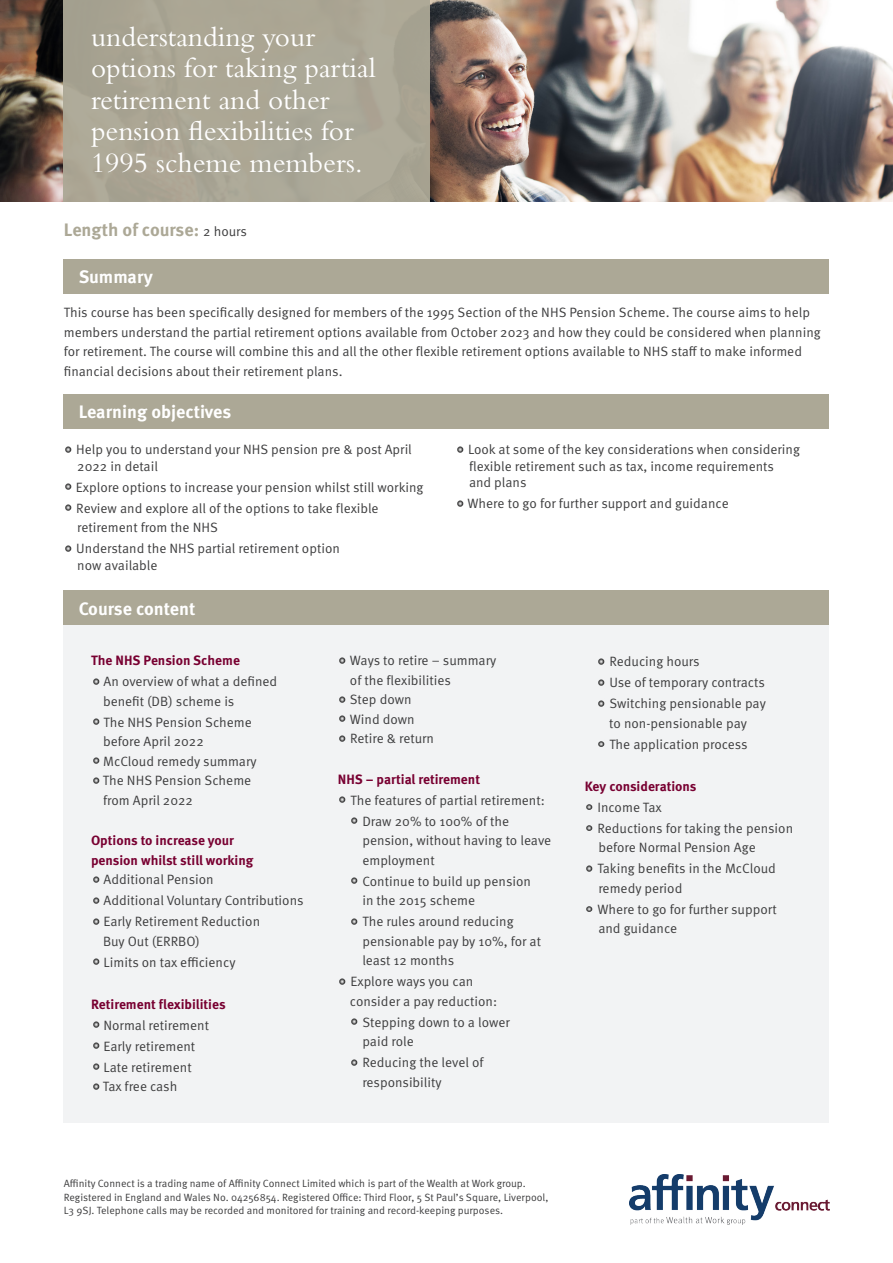
<style>
.page{position:relative;width:893px;height:1263px;background:#fff}
.page>*{position:absolute;margin:0;border:0;box-sizing:border-box;transform-origin:0 0}
.t1{font:29.25px/31.5px "Bembo Std";color:#fff}
.t2{font:700 18px "Meta Pro";color:#fff}
.t3{font:700 18px "Meta Pro";color:#aca896}
.t4{font:13.5px/19.5px "Meta Pro Norm";color:#3e3e3f}
.t5{font:700 13.5px/19.5px "Meta Pro";color:#780031}
.t6{font:10.5px/13.5px "Meta Pro Norm";color:#3e3e3f}
.s1{font-family:"Meta Pro Norm";font-weight:400;font-size:13.5px;color:#3e3e3f}
.s2{font-family:"Meta Pro Norm";font-weight:400;color:#3e3e3f}
</style>
<div class="page">
<img style="left:629px;top:1174px;width:200px;height:50px">
<img style="left:0;top:0;width:893px;height:202px">
<div style="left:64px;top:0;width:366px;height:202px;background:#aca896"></div>
<div style="left:64px;top:612px;width:765px;height:511px;background:#f2f3f4"></div>
<div style="left:64px;top:590px;width:765px;height:35px;background:#aca896"></div>
<div style="left:64px;top:259px;width:765px;height:35px;background:#aca896"></div>
<div style="left:64px;top:394px;width:765px;height:35px;background:#aca896"></div>
<svg style="left:93px;top:678px;width:7px;height:7px"></svg>
<svg style="left:93px;top:718px;width:7px;height:7px"></svg>
<svg style="left:93px;top:757px;width:7px;height:7px"></svg>
<svg style="left:93px;top:777px;width:7px;height:7px"></svg>
<svg style="left:93px;top:876px;width:7px;height:7px"></svg>
<svg style="left:93px;top:897px;width:7px;height:7px"></svg>
<svg style="left:93px;top:918px;width:7px;height:7px"></svg>
<svg style="left:93px;top:958px;width:7px;height:7px"></svg>
<svg style="left:93px;top:1021px;width:7px;height:7px"></svg>
<svg style="left:93px;top:1042px;width:7px;height:7px"></svg>
<svg style="left:93px;top:1063px;width:7px;height:7px"></svg>
<svg style="left:93px;top:1083px;width:7px;height:7px"></svg>
<svg style="left:339px;top:657px;width:7px;height:7px"></svg>
<svg style="left:339px;top:696px;width:7px;height:7px"></svg>
<svg style="left:339px;top:715px;width:7px;height:7px"></svg>
<svg style="left:339px;top:735px;width:7px;height:7px"></svg>
<svg style="left:339px;top:796px;width:7px;height:7px"></svg>
<svg style="left:351px;top:817px;width:7px;height:7px"></svg>
<svg style="left:351px;top:877px;width:7px;height:7px"></svg>
<svg style="left:351px;top:918px;width:7px;height:7px"></svg>
<svg style="left:339px;top:978px;width:7px;height:7px"></svg>
<svg style="left:351px;top:1018px;width:7px;height:7px"></svg>
<svg style="left:351px;top:1059px;width:7px;height:7px"></svg>
<svg style="left:598px;top:658px;width:7px;height:7px"></svg>
<svg style="left:598px;top:679px;width:7px;height:7px"></svg>
<svg style="left:598px;top:700px;width:7px;height:7px"></svg>
<svg style="left:598px;top:741px;width:7px;height:6px"></svg>
<svg style="left:586px;top:804px;width:7px;height:6px"></svg>
<svg style="left:586px;top:825px;width:7px;height:6px"></svg>
<svg style="left:586px;top:865px;width:7px;height:7px"></svg>
<svg style="left:586px;top:906px;width:7px;height:6px"></svg>
<svg style="left:65px;top:446px;width:7px;height:7px"></svg>
<svg style="left:65px;top:483px;width:7px;height:7px"></svg>
<svg style="left:65px;top:504px;width:7px;height:7px"></svg>
<svg style="left:65px;top:545px;width:7px;height:7px"></svg>
<svg style="left:457px;top:446px;width:7px;height:7px"></svg>
<svg style="left:457px;top:500px;width:7px;height:7px"></svg>
<p class="t1" style="left:91px;top:20px;width:286px">understanding your options for taking partial retirement and other pension flexibilities for<br>1995 scheme members.</p>
<p class="t3" style="left:64px;top:216px;width:185px">Length of course: <span class="s1">2 hours</span></p>
<p class="t2" style="left:79px;top:263px;width:76px">Summary</p>
<p class="t4" style="left:64px;top:302px;width:758px">This course has been specifically designed for members of the 1995 Section of the NHS Pension Scheme. The course aims to help members understand the partial retirement options available from October 2023 and how they could be considered when planning for retirement. The course will combine this and all the other flexible retirement options available to NHS staff to make informed financial decisions about their retirement plans.</p>
<p class="t2" style="left:79px;top:398px;width:154px">Learning objectives</p>
<p class="t4" style="left:76px;top:440px;width:337px;line-height:16.5px">Help you to understand your NHS pension pre &amp; post April<br>2022 in detail</p>
<p class="t4" style="left:76px;top:476px;width:349px">Explore options to increase your pension whilst still working</p>
<p class="t4" style="left:76px;top:497px;width:304px">Review and explore all of the options to take flexible retirement from the NHS</p>
<p class="t4" style="left:76px;top:539px;width:265px;line-height:16.5px">Understand the NHS partial retirement option now available</p>
<p class="t2" style="left:79px;top:594px;width:118px">Course content</p>
<p class="t4" style="left:468px;top:440px;width:333px;line-height:16.5px">Look at some of the key considerations when considering flexible retirement such as tax, income requirements<br>and plans</p>
<p class="t4" style="left:467px;top:493px;width:263px">Where to go for further support and guidance</p>
<p class="t5" style="left:91px;top:650px;width:151px">The NHS Pension Scheme</p>
<p class="t4" style="left:103px;top:671px;width:176px">An overview of what a defined benefit (DB) scheme is</p>
<p class="t4" style="left:103px;top:711px;width:150px">The NHS Pension Scheme before April 2022</p>
<p class="t4" style="left:103px;top:750px;width:155px">McCloud remedy summary</p>
<p class="t4" style="left:103px;top:770px;width:150px">The NHS Pension Scheme from April 2022</p>
<p class="t5" style="left:91px;top:830px;width:164px">Options to increase your pension whilst still working</p>
<p class="t4" style="left:104px;top:869px;width:112px">Additional Pension</p>
<p class="t4" style="left:104px;top:890px;width:202px">Additional Voluntary Contributions</p>
<p class="t4" style="left:103px;top:911px;width:159px">Early Retirement Reduction<br>Buy Out (ERRBO)</p>
<p class="t4" style="left:104px;top:951px;width:134px">Limits on tax efficiency</p>
<p class="t5" style="left:91px;top:992px;width:136px;line-height:21px;text-align:center">Retirement flexibilities<br><span class="s2">Normal retirement</span></p>
<p class="t4" style="left:104px;top:1035px;width:93px">Early retirement</p>
<p class="t4" style="left:103px;top:1056px;width:90px">Late retirement<br>Tax free cash</p>
<p class="t4" style="left:350px;top:650px;width:148px">Ways to retire – summary of the flexibilities<br>Step down</p>
<p class="t4" style="left:350px;top:708px;width:66px">Wind down</p>
<p class="t4" style="left:350px;top:728px;width:85px">Retire &amp; return</p>
<p class="t5" style="left:338px;top:768px;width:144px">NHS – partial retirement</p>
<p class="t4" style="left:350px;top:789px;width:196px">The features of partial retirement:</p>
<p class="t4" style="left:362px;top:810px;width:190px">Draw 20% to 100% of the pension, without having to leave employment</p>
<p class="t4" style="left:362px;top:870px;width:170px">Continue to build up pension in the 2015 scheme</p>
<p class="t4" style="left:362px;top:911px;width:180px">The rules around reducing pensionable pay by 10%, for at least 12 months</p>
<p class="t4" style="left:350px;top:971px;width:149px">Explore ways you can consider a pay reduction:</p>
<p class="t4" style="left:362px;top:1011px;width:149px">Stepping down to a lower paid role</p>
<p class="t4" style="left:362px;top:1052px;width:123px">Reducing the level of responsibility</p>
<p class="t4" style="left:609px;top:651px;width:92px">Reducing hours</p>
<p class="t4" style="left:609px;top:672px;width:157px">Use of temporary contracts</p>
<p class="t4" style="left:609px;top:693px;width:158px">Switching pensionable pay to non-pensionable pay</p>
<p class="t4" style="left:609px;top:733px;width:140px">The application process</p>
<p class="t5" style="left:585px;top:775px;width:113px">Key considerations</p>
<p class="t4" style="left:597px;top:796px;width:66px">Income Tax</p>
<p class="t4" style="left:597px;top:817px;width:197px">Reductions for taking the pension before Normal Pension Age</p>
<p class="t4" style="left:597px;top:858px;width:180px">Taking benefits in the McCloud remedy period</p>
<p class="t4" style="left:597px;top:898px;width:181px">Where to go for further support and guidance</p>
<p class="t6" style="left:64px;top:1176px;width:486px">Affinity Connect is a trading name of Affinity Connect Limited which is part of the Wealth at Work group.<br>Registered in England and Wales No. 04256854. Registered Office: Third Floor, 5 St Paul’s Square, Liverpool,<br>L3 9SJ. Telephone calls may be recorded and monitored for training and record-keeping purposes.</p>
</div>
